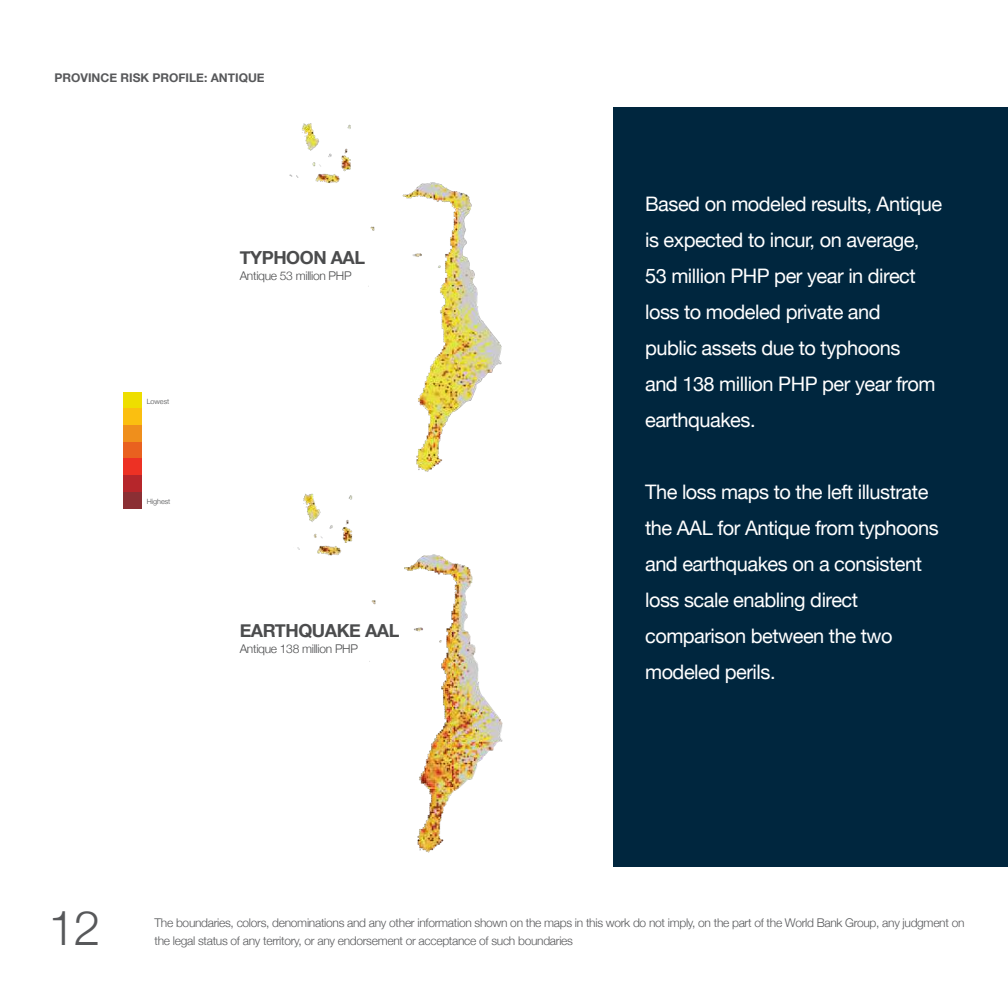
<style>
.page{position:relative;width:1008px;height:1008px;background:#fff}
.page>*{position:absolute;margin:0;border:0;box-sizing:border-box;transform-origin:0 0}
.t1{font:300 48px "Helvetica Neue";color:#57585a}
.t2{font:20px/36px "Helvetica Neue";letter-spacing:-.025em;color:#fff}
.t3{font:700 18px "Helvetica Neue";letter-spacing:-.025em;color:#4b4c4d}
.t4{font:300 12px/18px "Helvetica Neue";letter-spacing:-.025em;color:#57585a}
.t5{font:300 12px "Helvetica Neue";letter-spacing:-.025em;color:#4b4c4d}
.t6{font:700 12px "Helvetica Neue";color:#57585a}
.t7{font:300 7.2px "Helvetica Neue";color:#4b4c4d}
</style>
<div class="page">
<img style="left:297px;top:493px;width:206px;height:360px">
<div style="left:613px;top:107px;width:395px;height:760px;background:#00263e"></div>
<img style="left:289px;top:123px;width:213px;height:349px">
<div style="left:123px;top:392px;width:19px;height:17px;background:#eede00"></div>
<div style="left:123px;top:409px;width:19px;height:16px;background:#fbbf10"></div>
<div style="left:123px;top:425px;width:19px;height:17px;background:#ef8f1c"></div>
<div style="left:123px;top:442px;width:19px;height:17px;background:#e9611f"></div>
<div style="left:123px;top:459px;width:19px;height:16px;background:#ed3124"></div>
<div style="left:123px;top:475px;width:19px;height:17px;background:#b6262b"></div>
<div style="left:123px;top:492px;width:19px;height:17px;background:#8b2f34"></div>
<hr style="left:1007px;top:681px;width:1px;height:186px;background:#0083cb">
<p class="t6" style="left:55px;top:69px;width:212px">PROVINCE RISK PROFILE: ANTIQUE</p>
<p class="t7" style="left:147px;top:395px;width:24px">Lowest</p>
<p class="t7" style="left:147px;top:495px;width:25px">Highest</p>
<p class="t3" style="left:240px;top:243px;width:127px">TYPHOON AAL</p>
<p class="t5" style="left:240px;top:266px;width:113px">Antique 53 million PHP</p>
<p class="t3" style="left:240px;top:616px;width:161px">EARTHQUAKE AAL</p>
<p class="t5" style="left:240px;top:639px;width:120px">Antique 138 million PHP</p>
<p class="t2" style="left:645px;top:187px;width:299px">Based on modeled results, Antique is expected to incur, on average,<br>53 million PHP per year in direct loss to modeled private and<br>public assets due to typhoons<br>and 138 million PHP per year from earthquakes.</p>
<p class="t2" style="left:645px;top:475px;width:295px">The loss maps to the left illustrate the AAL for Antique from typhoons and earthquakes on a consistent loss scale enabling direct comparison between the two modeled perils.</p>
<h1 class="t1" style="left:48px;top:889px;width:54px">12</h1>
<p class="t4" style="left:155px;top:912px;width:811px">The boundaries, colors, denominations and any other information shown on the maps in this work do not imply, on the part of the World Bank Group, any judgment on the legal status of any territory, or any endorsement or acceptance of such boundaries</p>
</div>
